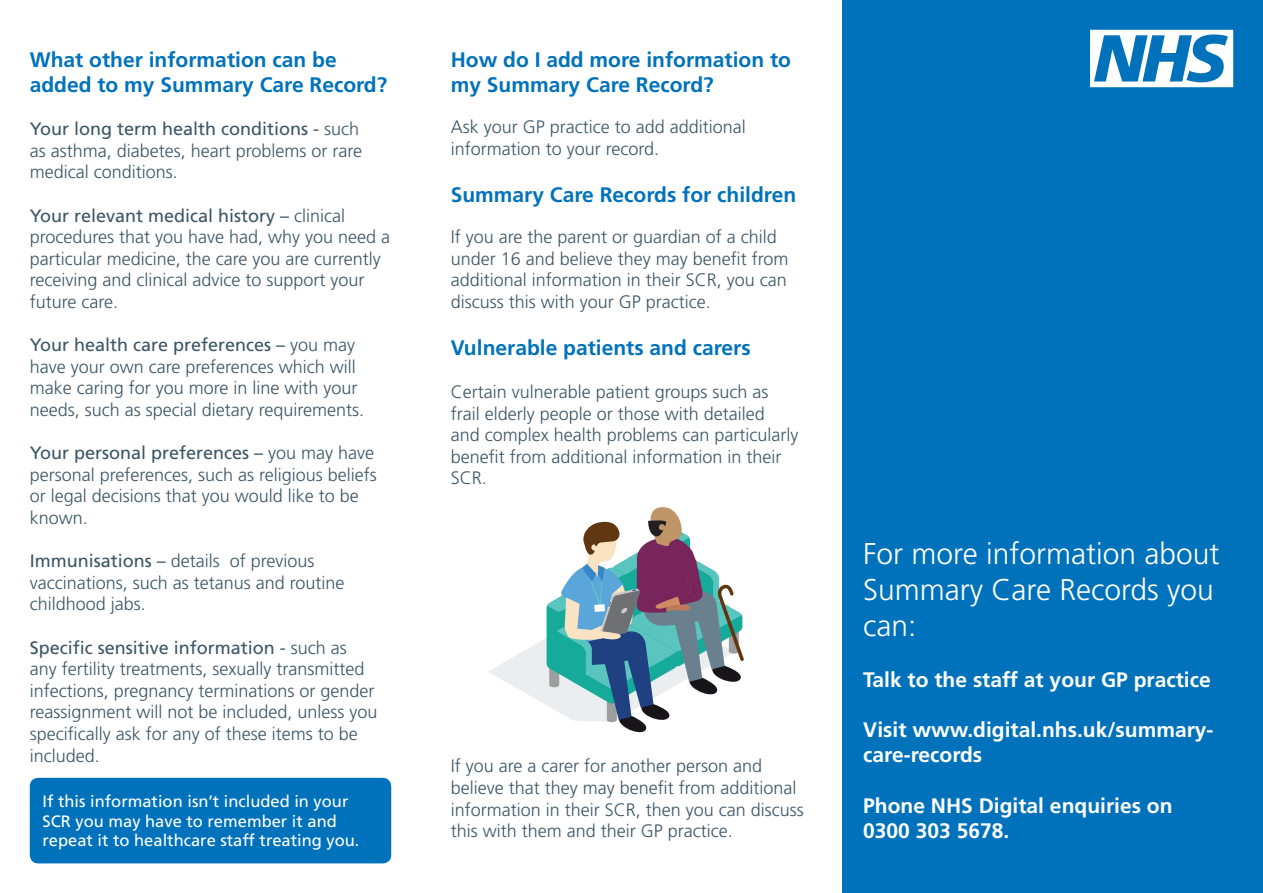
<style>
.page{position:relative;width:1263px;height:893px;background:#fff}
.page>*{position:absolute;margin:0;border:0;box-sizing:border-box;transform-origin:0 0}
.t1{font:300 30px/36px "Frutiger LT Std";color:#fff}
.t2{font:700 21px/25.2px "Frutiger LT Std";color:#0072bc}
.t3{font:700 21px/25.2px "Frutiger LT Std";color:#fff}
.t4{font:300 18px/21.6px "Frutiger LT Std";color:#3b5566}
.t5{font:16.5px/19.8px "Frutiger LT Std";color:#fff}
.s1{font-weight:400}
</style>
<div class="page">
<div style="left:842px;top:0;width:421px;height:893px;background:#0072bc"></div>
<svg style="left:1090px;top:30px;width:143px;height:57px"></svg>
<svg style="left:488px;top:507px;width:256px;height:226px"></svg>
<div style="left:30px;top:778px;width:361px;height:85px;background:#0072bc;border-radius:9px"></div>
<p class="t2" style="left:30px;top:47px;width:359px">What other information can be added to my Summary Care Record?</p>
<p class="t4" style="left:30px;top:118px;width:334px"><span class="s1">Your long term health conditions -</span> such as asthma, diabetes, heart problems or rare medical conditions.</p>
<p class="t4" style="left:30px;top:205px;width:362px"><span class="s1">Your relevant medical history –</span> clinical procedures that you have had, why you need a particular medicine, the care you are currently receiving and clinical advice to support your future care.</p>
<p class="t4" style="left:30px;top:334px;width:336px"><span class="s1">Your health care preferences –</span> you may have your own care preferences which will make caring for you more in line with your needs, such as special dietary requirements.</p>
<p class="t4" style="left:30px;top:442px;width:349px"><span class="s1">Your personal preferences –</span> you may have personal preferences, such as religious beliefs or legal decisions that you would like to be known.</p>
<p class="t4" style="left:30px;top:550px;width:316px"><span class="s1">Immunisations –</span> details of previous vaccinations, such as tetanus and routine childhood jabs.</p>
<p class="t4" style="left:30px;top:637px;width:349px"><span class="s1">Specific sensitive information -</span> such as any fertility treatments, sexually transmitted infections, pregnancy terminations or gender reassignment will not be included, unless you specifically ask for any of these items to be included.</p>
<p class="t5" style="left:43px;top:791px;width:318px">If this information isn’t included in your<br>SCR you may have to remember it and repeat it to healthcare staff treating you.</p>
<p class="t2" style="left:451px;top:47px;width:342px">How do I add more information to my Summary Care Record?</p>
<p class="t4" style="left:451px;top:117px;width:297px">Ask your GP practice to add additional information to your record.</p>
<p class="t2" style="left:451px;top:182px;width:347px">Summary Care Records for children</p>
<p class="t4" style="left:451px;top:226px;width:339px">If you are the parent or guardian of a child under 16 and believe they may benefit from additional information in their SCR, you can discuss this with your GP practice.</p>
<p class="t2" style="left:451px;top:335px;width:301px">Vulnerable patients and carers</p>
<p class="t4" style="left:451px;top:381px;width:349px">Certain vulnerable patient groups such as frail elderly people or those with detailed<br>and complex health problems can particularly benefit from additional information in their SCR.</p>
<p class="t4" style="left:451px;top:756px;width:355px">If you are a carer for another person and believe that they may benefit from additional information in their SCR, then you can discuss this with them and their GP practice.</p>
<h1 class="t1" style="left:863px;top:536px;width:358px">For more information about<br>Summary Care Records you can:</h1>
<p class="t3" style="left:863px;top:667px;width:349px">Talk to the staff at your GP practice</p>
<p class="t3" style="left:863px;top:717px;width:352px">Visit www.digital.nhs.uk/summary&shy;care-records</p>
<p class="t3" style="left:863px;top:793px;width:311px">Phone NHS Digital enquiries on<br>0300 303 5678.</p>
</div>
